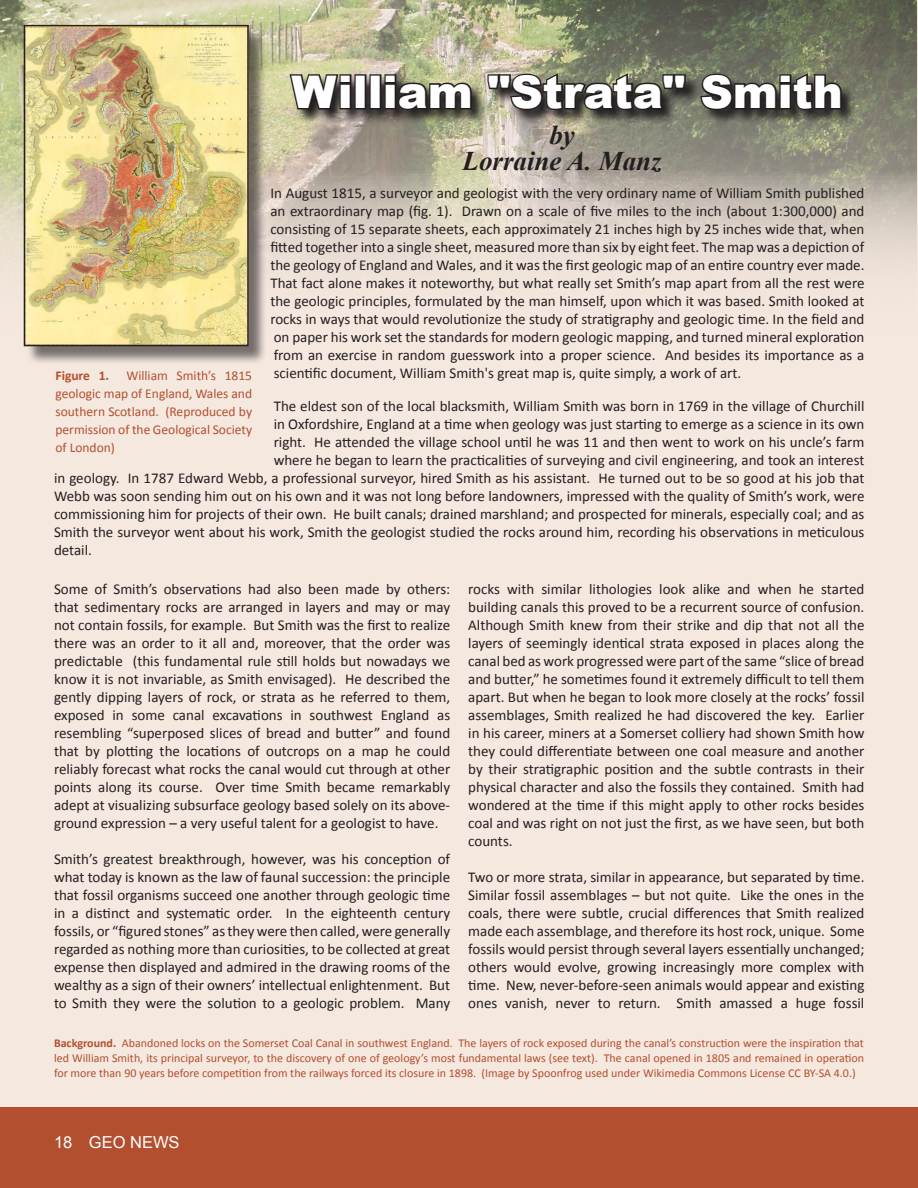
<style>
.page{position:relative;width:918px;height:1188px;background:#fff}
.page>*{position:absolute;margin:0;border:0;box-sizing:border-box;transform-origin:0 0}
.t1{font:900 45px "Arial";color:#fff}
.t2{font:italic 700 27px "Times New Roman";color:#231f20}
.t3{font:16.5px "Arial";color:#fff}
.t4{font:15px/18px "Calibri";color:#231f20;text-align:justify}
.t5{font:13.5px/18px "Calibri";color:#b24f2f;text-align:justify}
.t6{font:700 13.5px "Calibri";color:#b24f2f}
.t7{font:12px/15px "Calibri";color:#b24f2f;text-align:justify}
.s1{font-weight:700}
</style>
<div class="page">
<div style="left:0;top:0;width:917px;height:1107px;background:#f5e8df"></div>
<img style="left:0;top:0;width:916px;height:472px">
<div style="left:0;top:1107px;width:917px;height:81px;background:#b24f2f"></div>
<svg style="left:917px;top:0;width:1px;height:1188px"></svg>
<svg style="left:290px;top:74px;width:567px;height:51px;background:#7c7969"></svg>
<svg style="left:288px;top:73px;width:65px;height:39px;background:#575348"></svg>
<div style="left:354px;top:74px;width:12px;height:36px;border:3px solid #231f20"></div>
<div style="left:369px;top:74px;width:12px;height:36px;border:3px solid #231f20"></div>
<svg style="left:383px;top:73px;width:90px;height:39px;background:#595748"></svg>
<svg style="left:485px;top:71px;width:202px;height:41px;background:#56544a"></svg>
<svg style="left:699px;top:71px;width:144px;height:41px;background:#42413a"></svg>
<div style="left:26px;top:27px;width:241px;height:338px;background:#231f20;opacity:.6"></div>
<img style="left:27px;top:28px;width:219px;height:315px">
<div style="left:24px;top:25px;width:225px;height:321px;border:2px solid #231f20"></div>
<p class="t1" style="left:292px;top:59px;width:553px">William "Strata" Smith</p>
<p class="t2" style="left:549px;top:116px;width:27px">by</p>
<p class="t2" style="left:463px;top:142px;width:201px">Lorraine A. Manz</p>
<p class="t4" style="left:270px;top:184px;width:596px">In August 1815, a surveyor and geologist with the very ordinary name of William Smith published an extraordinary map (fig. 1). Drawn on a scale of five miles to the inch (about 1:300,000) and consisting of 15 separate sheets, each approximately 21 inches high by 25 inches wide that, when fitted together into a single sheet, measured more than six by eight feet. The map was a depiction of the geology of England and Wales, and it was the first geologic map of an entire country ever made.<br>That fact alone makes it noteworthy, but what really set Smith’s map apart from all the rest were the geologic principles, formulated by the man himself, upon which it was based. Smith looked at rocks in ways that would revolutionize the study of stratigraphy and geologic time. In the field and on paper his work set the standards for modern geologic mapping, and turned mineral exploration from an exercise in random guesswork into a proper science. And besides its importance as a scientific document, William Smith's great map is, quite simply, a work of art.</p>
<p class="t4" style="left:274px;top:397px;width:592px">The eldest son of the local blacksmith, William Smith was born in 1769 in the village of Churchill</p>
<p class="t4" style="left:274px;top:415px;width:592px">in Oxfordshire, England at a time when geology was just starting to emerge as a science in its own</p>
<p class="t4" style="left:274px;top:433px;width:592px">right. He attended the village school until he was 11 and then went to work on his uncle’s farm</p>
<p class="t4" style="left:274px;top:451px;width:592px">where he began to learn the practicalities of surveying and civil engineering, and took an interest</p>
<p class="t4" style="left:54px;top:469px;width:812px">in geology. In 1787 Edward Webb, a professional surveyor, hired Smith as his assistant. He turned out to be so good at his job that</p>
<p class="t4" style="left:54px;top:487px;width:812px">Webb was soon sending him out on his own and it was not long before landowners, impressed with the quality of Smith’s work, were</p>
<p class="t4" style="left:54px;top:505px;width:812px">commissioning him for projects of their own. He built canals; drained marshland; and prospected for minerals, especially coal; and as</p>
<p class="t4" style="left:54px;top:523px;width:812px">Smith the surveyor went about his work, Smith the geologist studied the rocks around him, recording his observations in meticulous</p>
<p class="t4" style="left:54px;top:541px;width:39px">detail.</p>
<p class="t5" style="left:56px;top:366px;width:198px;text-indent:71px">William Smith’s 1815 geologic map of England, Wales and southern Scotland. (Reproduced by permission of the Geological Society of London)</p>
<p class="t6" style="left:56px;top:366px;width:55px">Figure 1.</p>
<p class="t4" style="left:54px;top:580px;width:398px">Some of Smith’s observations had also been made by others: that sedimentary rocks are arranged in layers and may or may not contain fossils, for example. But Smith was the first to realize there was an order to it all and, moreover, that the order was predictable (this fundamental rule still holds but nowadays we know it is not invariable, as Smith envisaged). He described the gently dipping layers of rock, or strata as he referred to them, exposed in some canal excavations in southwest England as resembling “superposed slices of bread and butter” and found that by plotting the locations of outcrops on a map he could reliably forecast what rocks the canal would cut through at other points along its course. Over time Smith became remarkably adept at visualizing subsurface geology based solely on its above&shy;ground expression – a very useful talent for a geologist to have.</p>
<p class="t4" style="left:54px;top:850px;width:398px">Smith’s greatest breakthrough, however, was his conception of what today is known as the law of faunal succession: the principle that fossil organisms succeed one another through geologic time in a distinct and systematic order. In the eighteenth century fossils, or “figured stones” as they were then called, were generally regarded as nothing more than curiosities, to be collected at great expense then displayed and admired in the drawing rooms of the wealthy as a sign of their owners’ intellectual enlightenment. But to Smith they were the solution to a geologic problem. Many</p>
<p class="t4" style="left:468px;top:580px;width:398px">rocks with similar lithologies look alike and when he started building canals this proved to be a recurrent source of confusion.<br>Although Smith knew from their strike and dip that not all the layers of seemingly identical strata exposed in places along the canal bed as work progressed were part of the same “slice of bread and butter,” he sometimes found it extremely difficult to tell them apart. But when he began to look more closely at the rocks’ fossil assemblages, Smith realized he had discovered the key. Earlier in his career, miners at a Somerset colliery had shown Smith how they could differentiate between one coal measure and another by their stratigraphic position and the subtle contrasts in their physical character and also the fossils they contained. Smith had wondered at the time if this might apply to other rocks besides coal and was right on not just the first, as we have seen, but both counts.</p>
<p class="t4" style="left:468px;top:868px;width:398px">Two or more strata, similar in appearance, but separated by time.<br>Similar fossil assemblages – but not quite. Like the ones in the coals, there were subtle, crucial differences that Smith realized made each assemblage, and therefore its host rock, unique. Some fossils would persist through several layers essentially unchanged; others would evolve, growing increasingly more complex with time. New, never-before-seen animals would appear and existing ones vanish, never to return. Smith amassed a huge fossil</p>
<p class="t7" style="left:54px;top:1036px;width:811px"><span class="s1">Background.</span> Abandoned locks on the Somerset Coal Canal in southwest England. The layers of rock exposed during the canal’s construction were the inspiration that led William Smith, its principal surveyor, to the discovery of one of geology’s most fundamental laws (see text). The canal opened in 1805 and remained in operation for more than 90 years before competition from the railways forced its closure in 1898. (Image by Spoonfrog used under Wikimedia Commons License CC BY-SA 4.0.)</p>
<p class="t3" style="left:54px;top:1131px;width:127px">18 GEO NEWS</p>
</div>
